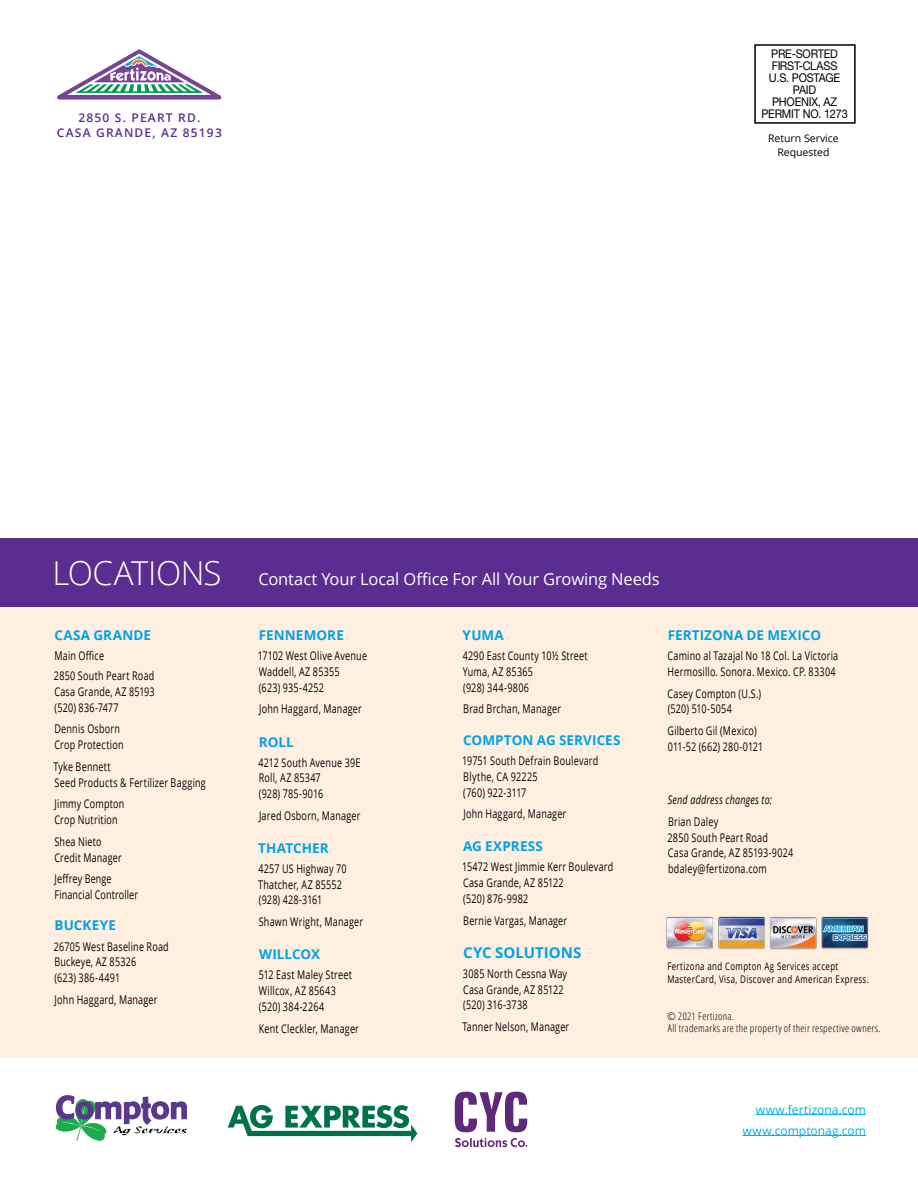
<style>
.page{position:relative;width:918px;height:1188px;background:#fff}
.page>*{position:absolute;margin:0;border:0;box-sizing:border-box;transform-origin:0 0}
.t1{font:16.5px "Open Sans";letter-spacing:-.01em;color:#fff}
.t2{font:700 15px "Open Sans";color:#00a2e5}
.t3{font:700 13.5px "Open Sans";letter-spacing:.005em;color:#00a2e5}
.t4{font:12px/15.8px "Open Sans";letter-spacing:.025em;color:#000;scale:.75 1}
.t5{font:12px/12px "Helvetica Neue";letter-spacing:-.02em;color:#000;text-align:center;scale:.91 1}
.t6{font:12px/21.1px "Open Sans";letter-spacing:.005em;color:#00aeef;text-align:right}
.t7{font:600 12px/15px "Open Sans";letter-spacing:.1em;color:#5c2d91;text-align:center}
.t8{font:italic 12px "Open Sans";letter-spacing:.025em;color:#000;scale:.75 1}
.t9{font:10.5px/13.5px "Open Sans";letter-spacing:.05em;color:#000;scale:.75 1}
.t10{font:300 condensed 10.5px/12.6px "Open Sans";letter-spacing:.03em;color:#000}
.t11{font:10.5px/13.5px "Open Sans";color:#000;text-align:center}
.s1{font-weight:300;font-size:33px}
</style>
<div class="page">
<div style="left:0;top:538px;width:918px;height:70px;background:#5c2d91"></div>
<div style="left:0;top:608px;width:918px;height:450px;background:#ffefe1"></div>
<svg style="left:228px;top:1105px;width:189px;height:37px"></svg>
<hr style="left:756px;top:1114px;width:110px;height:1px;background:#00aeef">
<hr style="left:743px;top:1135px;width:123px;height:1px;background:#00aeef">
<svg style="left:57px;top:49px;width:164px;height:51px"></svg>
<div style="left:754px;top:44px;width:102px;height:80px;border:2px solid #000"></div>
<svg style="left:455px;top:1092px;width:72px;height:40px"></svg>
<svg style="left:455px;top:1138px;width:73px;height:9px"></svg>
<img style="left:666px;top:916px;width:203px;height:34px">
<svg style="left:55px;top:1095px;width:132px;height:46px"></svg>
<p class="t7" style="left:57px;top:110px;width:166px">2850 S. PEART RD.<br>CASA GRANDE, AZ 85193</p>
<p class="t5" style="left:761px;top:48px;width:96px">PRE-SORTED<br>FIRST-CLASS<br>U.S. POSTAGE<br>PAID<br>PHOENIX, AZ<br>PERMIT NO. 1273</p>
<p class="t11" style="left:768px;top:131px;width:72px">Return Service<br>Requested</p>
<h1 class="t1" style="left:52px;top:568px;width:609px"><span class="s1">LOCATIONS</span> Contact Your Local Office For All Your Growing Needs</h1>
<p class="t3" style="left:54px;top:626px;width:98px">CASA GRANDE</p>
<p class="t4" style="left:54px;top:646px;width:136px;line-height:20.1px">Main Office<br>2850 South Peart Road</p>
<p class="t4" style="left:54px;top:684px;width:135px">Casa Grande, AZ 85193 (520) 836-7477</p>
<p class="t4" style="left:54px;top:721px;width:94px">Dennis Osborn<br>Crop Protection</p>
<p class="t4" style="left:54px;top:758px;width:204px">Tyke Bennett<br>Seed Products &amp; Fertilizer Bagging</p>
<p class="t4" style="left:54px;top:796px;width:95px">Jimmy Compton<br>Crop Nutrition</p>
<p class="t4" style="left:54px;top:833px;width:92px">Shea Nieto<br>Credit Manager</p>
<p class="t4" style="left:54px;top:871px;width:113px">Jeffrey Benge<br>Financial Controller</p>
<p class="t3" style="left:55px;top:916px;width:63px">BUCKEYE</p>
<p class="t4" style="left:54px;top:938px;width:155px">26705 West Baseline Road<br>Buckeye, AZ 85326<br>(623) 386-4491</p>
<p class="t4" style="left:55px;top:991px;width:139px">John Haggard, Manager</p>
<p class="t3" style="left:259px;top:626px;width:86px">FENNEMORE</p>
<p class="t4" style="left:258px;top:648px;width:147px">17102 West Olive Avenue<br>Waddell, AZ 85355<br>(623) 935-4252</p>
<p class="t4" style="left:259px;top:701px;width:139px">John Haggard, Manager</p>
<p class="t3" style="left:259px;top:732px;width:36px">ROLL</p>
<p class="t4" style="left:258px;top:754px;width:138px">4212 South Avenue 39E<br>Roll, AZ 85347<br>(928) 785-9016</p>
<p class="t4" style="left:259px;top:807px;width:137px">Jared Osborn, Manager</p>
<p class="t3" style="left:258px;top:838px;width:72px">THATCHER</p>
<p class="t4" style="left:258px;top:860px;width:120px">4257 US Highway 70<br>Thatcher, AZ 85552 (928) 428-3161</p>
<p class="t4" style="left:259px;top:914px;width:141px">Shawn Wright, Manager</p>
<p class="t3" style="left:259px;top:945px;width:62px">WILLCOX</p>
<p class="t4" style="left:259px;top:967px;width:126px">512 East Maley Street<br>Willcox, AZ 85643 (520) 384-2264</p>
<p class="t4" style="left:259px;top:1020px;width:135px">Kent Cleckler, Manager</p>
<p class="t3" style="left:463px;top:626px;width:43px">YUMA</p>
<p class="t4" style="left:463px;top:648px;width:168px">4290 East County 10½ Street<br>Yuma, AZ 85365<br>(928) 344-9806</p>
<p class="t4" style="left:463px;top:701px;width:132px">Brad Brchan, Manager</p>
<p class="t3" style="left:463px;top:731px;width:159px">COMPTON AG SERVICES</p>
<p class="t4" style="left:462px;top:753px;width:183px">19751 South Defrain Boulevard<br>Blythe, CA 92225<br>(760) 922-3117</p>
<p class="t4" style="left:463px;top:806px;width:139px">John Haggard, Manager</p>
<p class="t3" style="left:463px;top:837px;width:81px">AG EXPRESS</p>
<p class="t4" style="left:462px;top:859px;width:203px">15472 West Jimmie Kerr Boulevard<br>Casa Grande, AZ 85122<br>(520) 876-9982</p>
<p class="t4" style="left:463px;top:912px;width:140px">Bernie Vargas, Manager</p>
<p class="t2" style="left:463px;top:942px;width:120px">CYC SOLUTIONS</p>
<p class="t4" style="left:463px;top:965px;width:140px">3085 North Cessna Way<br>Casa Grande, AZ 85122 (520) 316-3738</p>
<p class="t4" style="left:462px;top:1019px;width:144px">Tanner Nelson, Manager</p>
<p class="t3" style="left:668px;top:626px;width:155px">FERTIZONA DE MEXICO</p>
<p class="t4" style="left:668px;top:648px;width:229px">Camino al Tazajal No 18 Col. La Victoria<br>Hermosillo. Sonora. Mexico. CP. 83304</p>
<p class="t4" style="left:668px;top:685px;width:127px">Casey Compton (U.S.) (520) 510-5054</p>
<p class="t4" style="left:668px;top:723px;width:129px">Gilberto Gil (Mexico)<br>011-52 (662) 280-0121</p>
<p class="t8" style="left:668px;top:792px;width:141px">Send address changes to:</p>
<p class="t4" style="left:668px;top:813px;width:169px">Brian Daley<br>2850 South Peart Road<br>Casa Grande, AZ 85193-9024 bdaley@fertizona.com</p>
<p class="t9" style="left:667px;top:959px;width:270px">Fertizona and Compton Ag Services accept<br>MasterCard, Visa, Discover and American Express.</p>
<p class="t10" style="left:667px;top:1009px;width:215px">© 2021 Fertizona.<br>All trademarks are the property of their respective owners.</p>
<p class="t6" style="left:743px;top:1098px;width:125px">www.fertizona.com www.comptonag.com</p>
</div>
